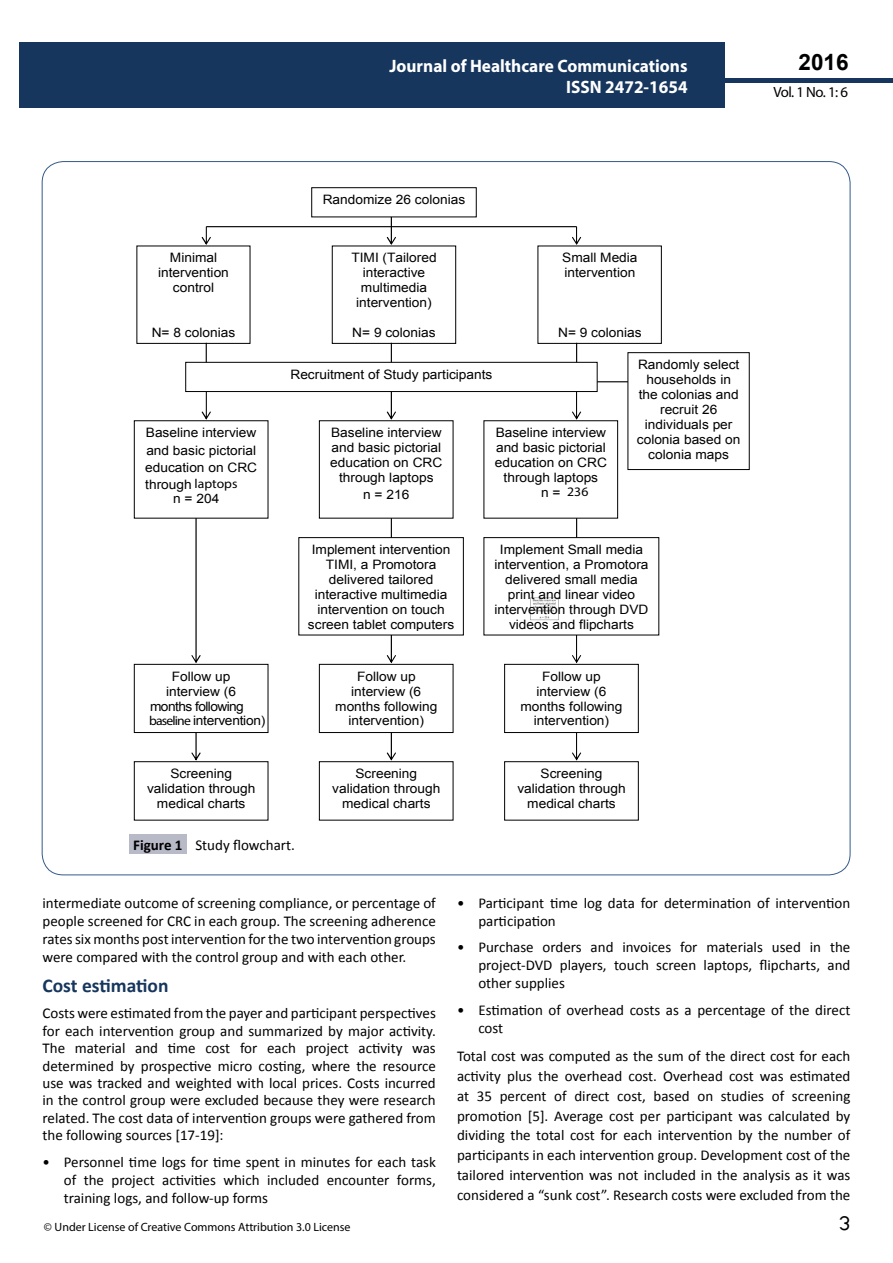
<style>
.page{position:relative;width:893px;height:1263px;background:#fff}
.page>*{position:absolute;margin:0;border:0;box-sizing:border-box;transform-origin:0 0}
.t1{font:25.5px "Tunga";color:#000}
.t2{font:700 22.5px "Arial";color:#000}
.t3{font:700 19.5px "Calibri";color:#16365d}
.t4{font:700 18px/21.6px "Myriad Pro";color:#fff;text-align:right;scale:.96 1}
.t5{font:15px/18px "Calibri";color:#000;text-align:justify}
.t6{font:14.85px "Myriad Pro";color:#000}
.t7{font:13.05px/15px "Arial";color:#000;text-align:center;scale:1.06 1}
.t8{font:13.05px "Arial";letter-spacing:-.02em;color:#000;scale:1.06 1}
.t9{font:13.05px "Arial";letter-spacing:-.04em;color:#000;scale:1.06 1}
.t10{font:13.05px "Myriad Pro";color:#000;scale:1.06 1}
.t11{font:12px "Myriad Pro";color:#000}
.s1{font-family:"Myriad Pro"}
.s2{font-weight:700}
</style>
<div class="page">
<hr style="left:724px;top:78px;width:169px;height:4px;background:#16365d">
<div style="left:19px;top:42px;width:690px;height:66px;background:#16365d"></div>
<div style="left:709px;top:42px;width:16px;height:66px;background:#16365d"></div>
<div style="left:129px;top:834px;width:58px;height:20px;background:#b9bac8"></div>
<div style="left:311px;top:187px;width:166px;height:30px;border:1px solid #000"></div>
<div style="left:185px;top:362px;width:413px;height:30px;border:1px solid #000"></div>
<div style="left:332px;top:246px;width:124px;height:98px;border:1px solid #000"></div>
<div style="left:537px;top:246px;width:125px;height:98px;border:1px solid #000"></div>
<img style="left:494px;top:530px;width:107px;height:134px">
<div style="left:298px;top:537px;width:166px;height:98px;border:1px solid #000"></div>
<div style="left:483px;top:537px;width:176px;height:98px;border:1px solid #000"></div>
<div style="left:627px;top:352px;width:123px;height:118px;border:1px solid #000"></div>
<div style="left:134px;top:664px;width:134px;height:69px;border:1px solid #000"></div>
<div style="left:319px;top:664px;width:134px;height:69px;border:1px solid #000"></div>
<div style="left:504px;top:664px;width:135px;height:69px;border:1px solid #000"></div>
<div style="left:134px;top:761px;width:134px;height:59px;border:1px solid #000"></div>
<div style="left:319px;top:761px;width:134px;height:59px;border:1px solid #000"></div>
<div style="left:504px;top:761px;width:135px;height:59px;border:1px solid #000"></div>
<svg style="left:387px;top:217px;width:9px;height:28px"></svg>
<hr style="left:206px;top:226px;width:371px;height:1px;background:#000">
<svg style="left:202px;top:227px;width:9px;height:18px"></svg>
<svg style="left:572px;top:227px;width:9px;height:18px"></svg>
<svg style="left:206px;top:343px;width:1px;height:19px"></svg>
<svg style="left:391px;top:343px;width:1px;height:19px"></svg>
<svg style="left:576px;top:343px;width:1px;height:19px"></svg>
<svg style="left:202px;top:392px;width:9px;height:28px"></svg>
<svg style="left:387px;top:392px;width:9px;height:28px"></svg>
<svg style="left:572px;top:392px;width:9px;height:28px"></svg>
<hr style="left:597px;top:381px;width:31px;height:1px;background:#000">
<svg style="left:391px;top:518px;width:1px;height:20px"></svg>
<svg style="left:576px;top:518px;width:1px;height:20px"></svg>
<svg style="left:387px;top:635px;width:9px;height:28px"></svg>
<svg style="left:572px;top:635px;width:9px;height:28px"></svg>
<svg style="left:191px;top:732px;width:10px;height:29px"></svg>
<svg style="left:387px;top:732px;width:9px;height:29px"></svg>
<svg style="left:572px;top:732px;width:9px;height:29px"></svg>
<svg style="left:191px;top:518px;width:10px;height:145px"></svg>
<p class="t4" style="left:517px;top:54px;width:198px">ARCHIVOS DE MEDICINA<br>ISSN 1698-9 65</p>
<h2 class="t2" style="left:799px;top:47px;width:52px">2016</h2>
<p class="t4" style="left:389px;top:54px;width:312px">Journal of Healthcare Communications<br>ISSN 2472-1654</p>
<p class="t6" style="left:773px;top:83px;width:76px">Vol. 1 No. 1: 6</p>
<p class="t7" style="left:158px;top:250px;width:68px">Minimal intervention control</p>
<p class="t7" style="left:152px;top:325px;width:80px">N= 8 colonias</p>
<p class="t7" style="left:145px;top:424px;width:107px;line-height:17.1px;text-align:justify">Baseline interview and basic pictorial education on CRC through <span class="s1">laptops</span></p>
<p class="t7" style="left:173px;top:491px;width:45px">n = 204</p>
<p class="t7" style="left:172px;top:669px;width:57px">Follow up</p>
<p class="t7" style="left:166px;top:684px;width:68px">interview (6</p>
<p class="t9" style="left:150px;top:697px;width:90px">months following</p>
<p class="t8" style="left:149px;top:712px;width:111px"><span class="s1">baseline</span> intervention)</p>
<p class="t7" style="left:323px;top:192px;width:136px">Randomize 26 colonias</p>
<p class="t7" style="left:351px;top:250px;width:82px">TIMI (Tailored interactive multimedia intervention)</p>
<p class="t7" style="left:352px;top:325px;width:80px">N= 9 colonias</p>
<p class="t7" style="left:562px;top:250px;width:73px;text-align:left">Small Media intervention</p>
<p class="t7" style="left:558px;top:325px;width:80px">N= 9 colonias</p>
<p class="t7" style="left:290px;top:367px;width:192px">Recruitment of Study participants</p>
<p class="t7" style="left:330px;top:425px;width:107px">Baseline interview and basic pictorial education on CRC through laptops</p>
<p class="t7" style="left:363px;top:487px;width:45px">n = 216</p>
<p class="t7" style="left:495px;top:425px;width:107px">Baseline interview and basic pictorial education on CRC through laptops<br>n =</p>
<p class="t10" style="left:567px;top:484px;width:21px">236</p>
<p class="t7" style="left:637px;top:357px;width:99px">Randomly select households in the colonias and recruit 26 individuals per colonia based on colonia maps</p>
<p class="t7" style="left:308px;top:542px;width:140px">Implement intervention<br>TIMI, a Promotora delivered tailored interactive multimedia intervention on touch screen tablet computers</p>
<p class="t7" style="left:495px;top:542px;width:147px">Implement Small media intervention, a Promotora delivered small media print and linear video intervention through DVD videos and flipcharts</p>
<p class="t7" style="left:335px;top:669px;width:98px">Follow up interview (6 months following intervention)</p>
<p class="t7" style="left:520px;top:669px;width:98px">Follow up interview (6 months following intervention)</p>
<p class="t7" style="left:601px;top:688px;width:9px">6</p>
<p class="t7" style="left:147px;top:766px;width:104px">Screening validation through medical charts</p>
<p class="t7" style="left:332px;top:766px;width:104px">Screening validation through medical charts</p>
<p class="t7" style="left:517px;top:766px;width:104px">Screening validation through medical charts</p>
<p class="t5" style="left:133px;top:836px;width:163px"><span class="s2">Figure 1</span> Study flowchart.</p>
<p class="t5" style="left:43px;top:894px;width:395px">intermediate outcome of screening compliance, or percentage of people screened for CRC in each group. The screening adherence rates six months post intervention for the two intervention groups were compared with the control group and with each other.</p>
<h3 class="t3" style="left:43px;top:973px;width:128px">Cost estimation</h3>
<p class="t5" style="left:43px;top:1005px;width:395px;line-height:17.4px">Costs were estimated from the payer and participant perspectives for each intervention group and summarized by major activity.<br>The material and time cost for each project activity was determined by prospective micro costing, where the resource use was tracked and weighted with local prices. Costs incurred in the control group were excluded because they were research related. The cost data of intervention groups were gathered from the following sources [17-19]:</p>
<p class="t5" style="left:64px;top:1153px;width:374px;text-indent:-21px">• Personnel time logs for time spent in minutes for each task of the project activities which included encounter forms, training logs, and follow-up forms</p>
<p class="t5" style="left:478px;top:894px;width:374px;text-indent:-21px">• Participant time log data for determination of intervention participation</p>
<p class="t5" style="left:478px;top:938px;width:374px;text-indent:-21px">• Purchase orders and invoices for materials used in the project-DVD players, touch screen laptops, flipcharts, and other supplies</p>
<p class="t5" style="left:478px;top:1001px;width:374px;text-indent:-21px">• Estimation of overhead costs as a percentage of the direct cost</p>
<p class="t5" style="left:457px;top:1046px;width:395px;line-height:19.8px">Total cost was computed as the sum of the direct cost for each activity plus the overhead cost. Overhead cost was estimated at 35 percent of direct cost, based on studies of screening promotion [5]. Average cost per participant was calculated by dividing the total cost for each intervention by the number of participants in each intervention group. Development cost of the tailored intervention was not included in the analysis as it was considered a “sunk cost”. Research costs were excluded from the</p>
<p class="t11" style="left:44px;top:1220px;width:308px">© Under License of Creative Commons Attribution 3.0 License</p>
<h1 class="t1" style="left:839px;top:1206px;width:13px">3</h1>
</div>
